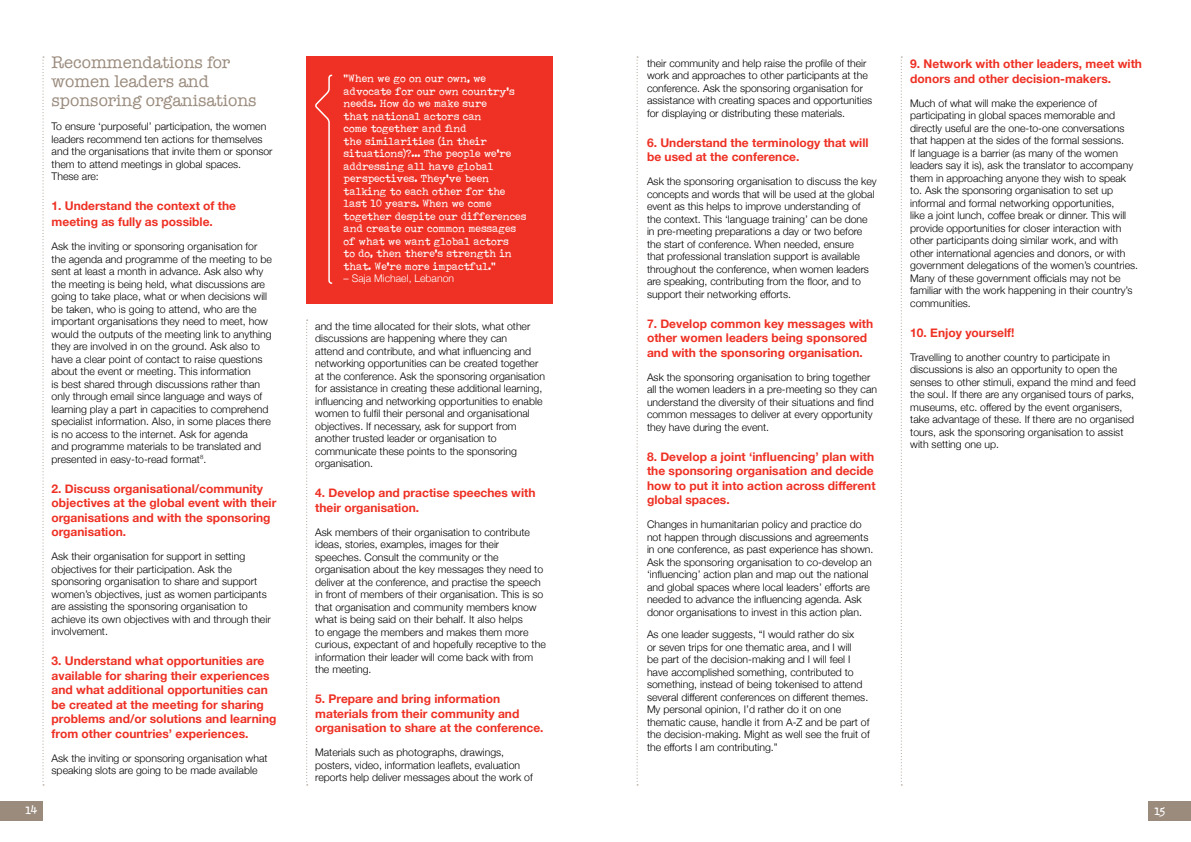
<style>
.page{position:relative;width:1191px;height:842px;background:#fff}
.page>*{position:absolute;margin:0;border:0;box-sizing:border-box;transform-origin:0 0}
.t1{font:17px/19px "American Typewriter";color:#9a8b7d}
.t2{font:700 12px/14.5px "Helvetica Neue";color:#ee3124}
.t3{font:300 10.5px/12.5px "Helvetica Neue";color:#000}
.t4{font:10.5px/12.5px "Smithy XT";color:#fff}
.t5{font:300 10.5px "Helvetica Neue";color:#fff}
.t6{font:800 10.5px "Smithy XT";color:#fff}
</style>
<div class="page">
<div style="left:0;top:801px;width:43px;height:20px;background:#9a8b7d"></div>
<div style="left:1148px;top:801px;width:43px;height:20px;background:#9a8b7d"></div>
<div style="left:306px;top:57px;width:246px;height:247px;background:#ee3124"></div>
<svg style="left:315px;top:74px;width:18px;height:210px"></svg>
<svg style="left:43px;top:57px;width:1px;height:728px"></svg>
<svg style="left:636px;top:57px;width:2px;height:728px"></svg>
<svg style="left:900px;top:57px;width:2px;height:728px"></svg>
<svg style="left:306px;top:320px;width:2px;height:465px"></svg>
<h1 class="t1" style="left:52px;top:53px;width:206px">Recommendations for women leaders and sponsoring organisations</h1>
<p class="t3" style="left:52px;top:120px;width:222px">To ensure ‘purposeful’ participation, the women leaders recommend ten actions for themselves and the organisations that invite them or sponsor them to attend meetings in global spaces.<br>These are:</p>
<p class="t2" style="left:52px;top:198px;width:186px;line-height:16px">1. Understand the context of the meeting as fully as possible.</p>
<p class="t3" style="left:52px;top:239px;width:222px">Ask the inviting or sponsoring organisation for the agenda and programme of the meeting to be sent at least a month in advance. Ask also why the meeting is being held, what discussions are going to take place, what or when decisions will be taken, who is going to attend, who are the important organisations they need to meet, how would the outputs of the meeting link to anything they are involved in on the ground. Ask also to have a clear point of contact to raise questions about the event or meeting. This information<br>is best shared through discussions rather than only through email since language and ways of learning play a part in capacities to comprehend specialist information. Also, in some places there is no access to the internet. Ask for agenda<br>and programme materials to be translated and presented in easy-to-read format<sup>8</sup>.</p>
<p class="t2" style="left:52px;top:482px;width:226px">2. Discuss organisational/community objectives at the global event with their organisations and with the sponsoring organisation.</p>
<p class="t3" style="left:52px;top:549px;width:220px">Ask their organisation for support in setting objectives for their participation. Ask the sponsoring organisation to share and support women’s objectives, just as women participants are assisting the sponsoring organisation to achieve its own objectives with and through their involvement.</p>
<p class="t2" style="left:52px;top:654px;width:226px">3. Understand what opportunities are available for sharing their experiences and what additional opportunities can be created at the meeting for sharing problems and/or solutions and learning from other countries’ experiences.</p>
<p class="t3" style="left:52px;top:751px;width:217px">Ask the inviting or sponsoring organisation what speaking slots are going to be made available</p>
<p class="t4" style="left:344px;top:72px;width:184px">"When we go on our own, we advocate for our own country's needs. How do we make sure<br>that national actors can<br>come together and find<br>the similarities (in their situations)?... The people we're addressing all have global perspectives. They've been talking to each other for the last 10 years. When we come together despite our differences and create our common messages of what we want global actors<br>to do, then there's strength in that. We're more impactful."</p>
<p class="t5" style="left:344px;top:270px;width:112px">– Saja Michael, Lebanon</p>
<p class="t3" style="left:315px;top:319px;width:231px">and the time allocated for their slots, what other discussions are happening where they can<br>attend and contribute, and what influencing and networking opportunities can be created together at the conference. Ask the sponsoring organisation for assistance in creating these additional learning, influencing and networking opportunities to enable women to fulfil their personal and organisational objectives. If necessary, ask for support from another trusted leader or organisation to communicate these points to the sponsoring organisation.</p>
<p class="t2" style="left:315px;top:486px;width:222px">4. Develop and practise speeches with their organisation.</p>
<p class="t3" style="left:315px;top:525px;width:232px">Ask members of their organisation to contribute ideas, stories, examples, images for their speeches. Consult the community or the organisation about the key messages they need to deliver at the conference, and practise the speech in front of members of their organisation. This is so that organisation and community members know what is being said on their behalf. It also helps<br>to engage the members and makes them more curious, expectant of and hopefully receptive to the information their leader will come back with from the meeting.</p>
<p class="t2" style="left:315px;top:692px;width:230px">5. Prepare and bring information materials from their community and organisation to share at the conference.</p>
<p class="t3" style="left:315px;top:745px;width:219px">Materials such as photographs, drawings, posters, video, information leaflets, evaluation reports help deliver messages about the work of</p>
<p class="t3" style="left:647px;top:56px;width:227px">their community and help raise the profile of their work and approaches to other participants at the conference. Ask the sponsoring organisation for assistance with creating spaces and opportunities for displaying or distributing these materials.</p>
<p class="t2" style="left:647px;top:136px;width:223px">6. Understand the terminology that will be used at the conference.</p>
<p class="t3" style="left:647px;top:175px;width:231px">Ask the sponsoring organisation to discuss the key concepts and words that will be used at the global event as this helps to improve understanding of the context. This ‘language training’ can be done in pre-meeting preparations a day or two before the start of conference. When needed, ensure<br>that professional translation support is available throughout the conference, when women leaders are speaking, contributing from the floor, and to support their networking efforts.</p>
<p class="t2" style="left:647px;top:317px;width:228px">7. Develop common key messages with other women leaders being sponsored and with the sponsoring organisation.</p>
<p class="t3" style="left:647px;top:370px;width:232px">Ask the sponsoring organisation to bring together all the women leaders in a pre-meeting so they can understand the diversity of their situations and find common messages to deliver at every opportunity they have during the event.</p>
<p class="t2" style="left:647px;top:450px;width:230px">8. Develop a joint ‘influencing’ plan with the sponsoring organisation and decide how to put it into action across different global spaces.</p>
<p class="t3" style="left:647px;top:517px;width:228px">Changes in humanitarian policy and practice do not happen through discussions and agreements in one conference, as past experience has shown.<br>Ask the sponsoring organisation to co-develop an ‘influencing’ action plan and map out the national and global spaces where local leaders’ efforts are needed to advance the influencing agenda. Ask donor organisations to invest in this action plan.</p>
<p class="t3" style="left:647px;top:627px;width:224px">As one leader suggests, “I would rather do six<br>or seven trips for one thematic area, and I will<br>be part of the decision-making and I will feel I have accomplished something, contributed to something, instead of being tokenised to attend several different conferences on different themes.<br>My personal opinion, I’d rather do it on one thematic cause, handle it from A-Z and be part of the decision-making. Might as well see the fruit of the efforts I am contributing.”</p>
<p class="t2" style="left:910px;top:57px;width:233px">9. Network with other leaders, meet with donors and other decision-makers.</p>
<p class="t3" style="left:910px;top:96px;width:229px">Much of what will make the experience of participating in global spaces memorable and directly useful are the one-to-one conversations that happen at the sides of the formal sessions.<br>If language is a barrier (as many of the women leaders say it is), ask the translator to accompany them in approaching anyone they wish to speak to. Ask the sponsoring organisation to set up informal and formal networking opportunities,<br>like a joint lunch, coffee break or dinner. This will provide opportunities for closer interaction with other participants doing similar work, and with other international agencies and donors, or with government delegations of the women’s countries.<br>Many of these government officials may not be familiar with the work happening in their country’s communities.</p>
<p class="t2" style="left:910px;top:326px;width:106px">10. Enjoy yourself!</p>
<p class="t3" style="left:910px;top:350px;width:227px">Travelling to another country to participate in discussions is also an opportunity to open the senses to other stimuli, expand the mind and feed the soul. If there are any organised tours of parks, museums, etc. offered by the event organisers, take advantage of these. If there are no organised tours, ask the sponsoring organisation to assist with setting one up.</p>
<p class="t6" style="left:25px;top:804px;width:14px">14</p>
<p class="t6" style="left:1154px;top:804px;width:12px">15</p>
</div>
